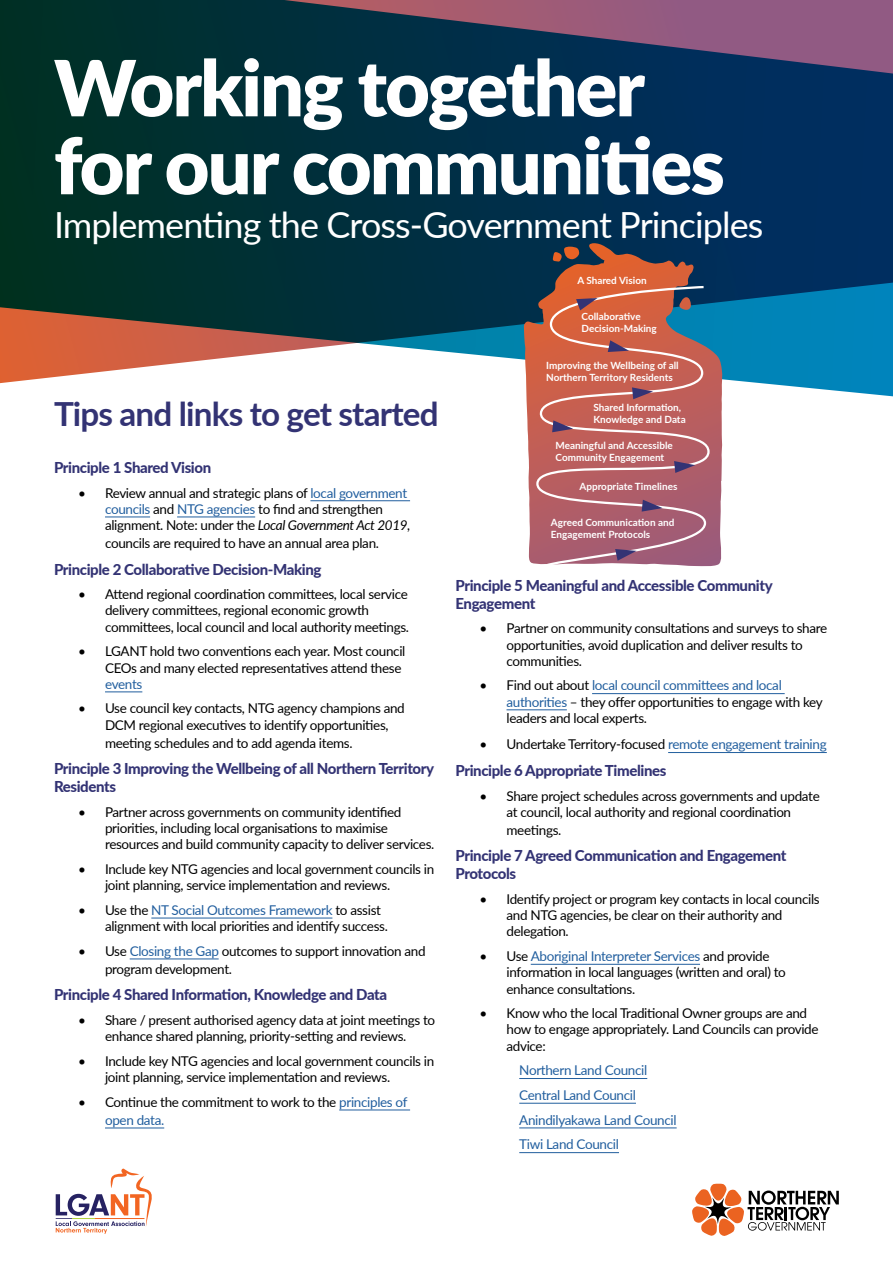
<style>
.page{position:relative;width:893px;height:1263px;background:#fff}
.page>*{position:absolute;margin:0;border:0;box-sizing:border-box;transform-origin:0 0}
.t1{font:900 77.4px/78px "Lato";letter-spacing:-.025em;color:#fff}
.t2{font:36px "Lato";letter-spacing:-.025em;color:#fff}
.t3{font:700 33.3px "Lato";letter-spacing:-.025em;color:#333374}
.t4{font:800 15px/18px "Lato";letter-spacing:-.025em;color:#333374}
.t5{font:13.5px/16.2px "Lato";letter-spacing:-.025em;color:#000}
.t6{font:13.5px/24.8px "Lato";letter-spacing:-.025em;color:#215e9e}
.t7{font:700 9.9px/12px "Lato";color:#fff}
.s1{color:#215e9e}
.s2{font-style:italic}
</style>
<div class="page">
<svg style="left:0;top:0;width:893px;height:397px;background:#244658"></svg>
<hr style="left:310px;top:500px;width:100px;height:1px;background:#215e9e">
<hr style="left:105px;top:517px;width:45px;height:1px;background:#215e9e">
<hr style="left:177px;top:517px;width:78px;height:1px;background:#215e9e">
<hr style="left:105px;top:692px;width:37px;height:1px;background:#215e9e">
<hr style="left:151px;top:918px;width:181px;height:1px;background:#215e9e">
<hr style="left:130px;top:959px;width:89px;height:1px;background:#215e9e">
<hr style="left:339px;top:1110px;width:71px;height:1px;background:#215e9e">
<hr style="left:105px;top:1128px;width:59px;height:1px;background:#215e9e">
<svg style="left:524px;top:245px;width:199px;height:321px;background:#7d5d5f"></svg>
<svg style="left:535px;top:285px;width:176px;height:282px;background:#b76866"></svg>
<svg style="left:576px;top:298px;width:21px;height:12px"></svg>
<svg style="left:608px;top:340px;width:21px;height:12px"></svg>
<svg style="left:552px;top:420px;width:21px;height:12px"></svg>
<svg style="left:632px;top:387px;width:21px;height:12px"></svg>
<svg style="left:642px;top:500px;width:21px;height:12px"></svg>
<svg style="left:674px;top:461px;width:21px;height:12px"></svg>
<svg style="left:615px;top:549px;width:21px;height:12px"></svg>
<svg style="left:692px;top:1184px;width:147px;height:52px"></svg>
<svg style="left:56px;top:1168px;width:96px;height:66px"></svg>
<hr style="left:592px;top:693px;width:193px;height:1px;background:#215e9e">
<hr style="left:506px;top:709px;width:61px;height:1px;background:#215e9e">
<hr style="left:668px;top:752px;width:159px;height:1px;background:#215e9e">
<hr style="left:531px;top:964px;width:169px;height:1px;background:#215e9e">
<hr style="left:519px;top:1078px;width:128px;height:1px;background:#215e9e">
<hr style="left:519px;top:1103px;width:117px;height:1px;background:#215e9e">
<hr style="left:519px;top:1127px;width:158px;height:1px;background:#215e9e">
<hr style="left:519px;top:1152px;width:100px;height:1px;background:#215e9e">
<h1 class="t1" style="left:54px;top:46px;width:672px">Working together for our communities</h1>
<h2 class="t2" style="left:54px;top:199px;width:711px">Implementing the Cross-Government Principles</h2>
<h3 class="t3" style="left:54px;top:390px;width:386px">Tips and links to get started</h3>
<p class="t4" style="left:54px;top:458px;width:159px">Principle 1 Shared Vision</p>
<p class="t5" style="left:105px;top:484px;width:307px;text-indent:-27px">• Review annual and strategic plans of <span class="s1">local government councils</span> and <span class="s1">NTG agencies</span> to find and strengthen alignment. Note: under the <span class="s2">Local Government Act 2019,</span></p>
<p class="t5" style="left:105px;top:534px;width:275px">councils are required to have an annual area plan.</p>
<p class="t4" style="left:54px;top:559px;width:269px">Principle 2 Collaborative Decision-Making</p>
<p class="t5" style="left:105px;top:586px;width:306px;text-indent:-27px">• Attend regional coordination committees, local service delivery committees, regional economic growth committees, local council and local authority meetings.</p>
<p class="t5" style="left:78px;top:643px;width:329px;text-align:right">• LGANT hold two conventions each year. Most council<br>CEOs and many elected representatives attend these</p>
<p class="t6" style="left:105px;top:671px;width:39px">events</p>
<p class="t5" style="left:105px;top:700px;width:301px;text-indent:-27px">• Use council key contacts, NTG agency champions and<br>DCM regional executives to identify opportunities,</p>
<p class="t5" style="left:105px;top:734px;width:249px">meeting schedules and to add agenda items.</p>
<p class="t4" style="left:54px;top:759px;width:382px">Principle 3 Improving the Wellbeing of all Northern Territory<br>Residents</p>
<p class="t5" style="left:105px;top:803px;width:331px;text-indent:-27px">• Partner across governments on community identified priorities, including local organisations to maximise resources and build community capacity to deliver services.</p>
<p class="t5" style="left:105px;top:860px;width:331px;text-indent:-27px">• Include key NTG agencies and local government councils in joint planning, service implementation and reviews.</p>
<p class="t5" style="left:105px;top:901px;width:284px;text-indent:-27px">• Use the <span class="s1">NT Social Outcomes Framework</span> to assist alignment with local priorities and identify success.</p>
<p class="t5" style="left:105px;top:941px;width:322px;line-height:18px;text-indent:-27px">• Use <span class="s1">Closing the Gap</span> outcomes to support innovation and program development.</p>
<p class="t4" style="left:54px;top:985px;width:335px">Principle 4 Shared Information, Knowledge and Data</p>
<p class="t5" style="left:78px;top:1011px;width:359px;text-align:center">• Share / present authorised agency data at joint meetings to enhance shared planning, priority-setting and reviews.</p>
<p class="t5" style="left:105px;top:1052px;width:331px;text-indent:-27px">• Include key NTG agencies and local government councils in joint planning, service implementation and reviews.</p>
<p class="t5" style="left:105px;top:1092px;width:304px;line-height:18px;text-indent:-27px">• Continue the commitment to work to the <span class="s1">principles of open data.</span></p>
<p class="t7" style="left:577px;top:274px;width:71px">A Shared Vision</p>
<p class="t7" style="left:582px;top:310px;width:77px">Collaborative<br>Decision-Making</p>
<p class="t7" style="left:546px;top:359px;width:134px">Improving the Wellbeing of all<br>Northern Territory Residents</p>
<p class="t7" style="left:593px;top:401px;width:94px">Shared Information,<br>Knowledge and Data</p>
<p class="t7" style="left:555px;top:439px;width:119px">Meaningful and Accessible<br>Community Engagement</p>
<p class="t7" style="left:579px;top:480px;width:99px">Appropriate Timelines</p>
<p class="t7" style="left:551px;top:516px;width:125px">Agreed Communication and<br>Engagement Protocols</p>
<p class="t4" style="left:455px;top:575px;width:319px">Principle 5 Meaningful and Accessible Community<br>Engagement</p>
<p class="t5" style="left:506px;top:620px;width:322px;text-indent:-27px">• Partner on community consultations and surveys to share opportunities, avoid duplication and deliver results to communities.</p>
<p class="t5" style="left:506px;top:677px;width:318px;text-indent:-27px">• Find out about <span class="s1">local council committees and local authorities</span> – they offer opportunities to engage with key leaders and local experts.</p>
<p class="t5" style="left:479px;top:736px;width:349px">• Undertake Territory-focused <span class="s1">remote engagement training</span></p>
<p class="t4" style="left:455px;top:761px;width:212px">Principle 6 Appropriate Timelines</p>
<p class="t5" style="left:479px;top:787px;width:342px;text-align:center">• Share project schedules across governments and update at council, local authority and regional coordination</p>
<p class="t5" style="left:506px;top:821px;width:56px">meetings.</p>
<p class="t4" style="left:455px;top:846px;width:332px">Principle 7 Agreed Communication and Engagement<br>Protocols</p>
<p class="t5" style="left:506px;top:890px;width:315px;text-indent:-27px">• Identify project or program key contacts in local councils and NTG agencies, be clear on their authority and delegation.</p>
<p class="t5" style="left:506px;top:947px;width:281px;text-indent:-27px">• Use <span class="s1">Aboriginal Interpreter Services</span> and provide information in local languages (written and oral) to enhance consultations.</p>
<p class="t5" style="left:506px;top:1005px;width:314px;text-indent:-27px">• Know who the local Traditional Owner groups are and how to engage appropriately. Land Councils can provide advice:</p>
<p class="t6" style="left:519px;top:1057px;width:159px">Northern Land Council<br>Central Land Council<br>Anindilyakawa Land Council<br>Tiwi Land Council</p>
</div>
